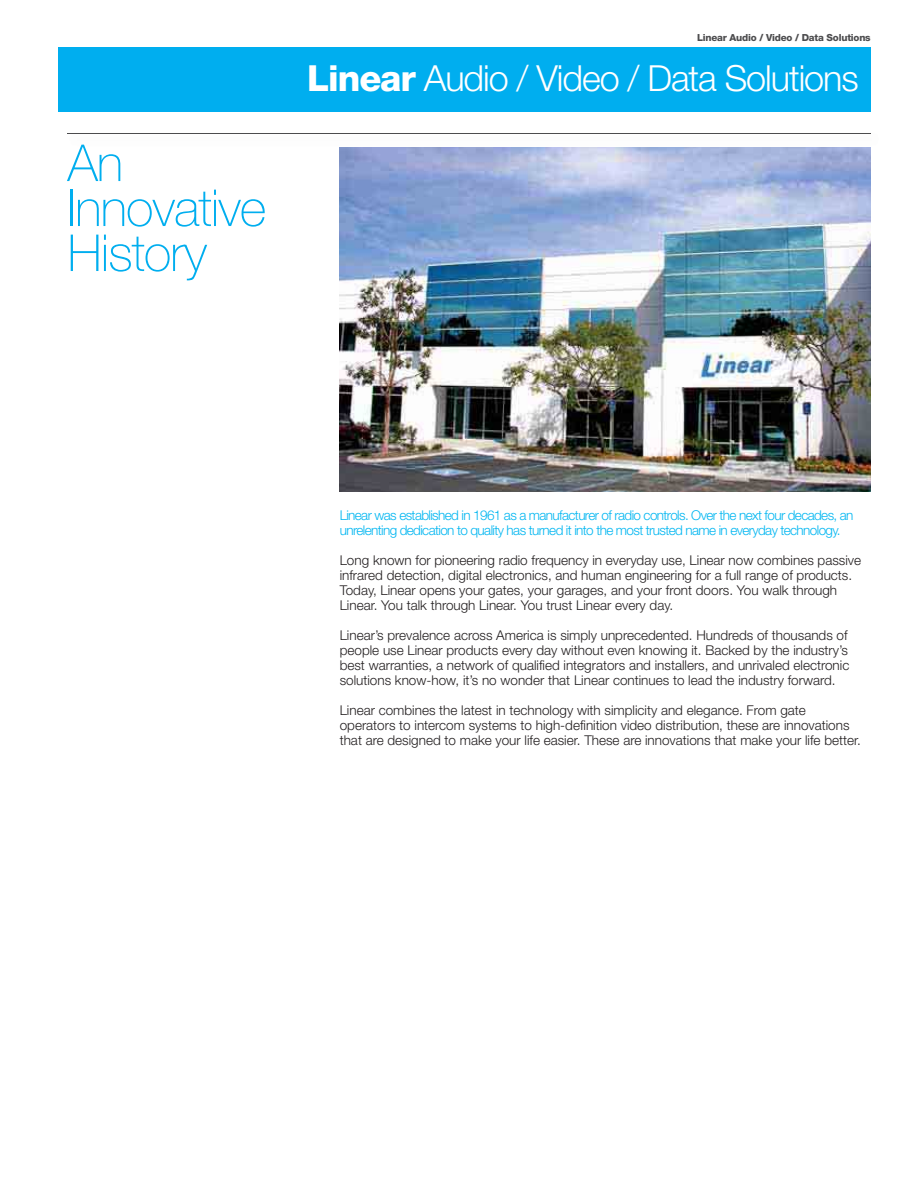
<style>
.page{position:relative;width:918px;height:1188px;background:#fff}
.page>*{position:absolute;margin:0;border:0;box-sizing:border-box;transform-origin:0 0}
.t1{font:100 51px/45px "Helvetica Neue LT Pro";letter-spacing:-.02em;color:#00aeef}
.t2{font:300 36px "Helvetica Neue LT Pro";letter-spacing:-.03em;color:#fff}
.t3{font:300 13.5px/15px "Helvetica Neue LT Pro";color:#231f20}
.t4{font:300 13.5px/15px "Helvetica Neue LT Pro";letter-spacing:-.045em;color:#00b6f1}
.t5{font:800 9.75px "Helvetica Neue LT Pro";letter-spacing:-.02em;color:#4c4c4e}
.s1{font-weight:800}
</style>
<div class="page">
<img style="left:67px;top:133px;width:804px;height:1px">
<hr style="left:68px;top:134px;width:803px;height:1px;background:#4c4c4e">
<div style="left:125px;top:47px;width:746px;height:65px;background:#00aeef"></div>
<div style="left:58px;top:47px;width:746px;height:65px;background:#00aeef"></div>
<img style="left:340px;top:147px;width:531px;height:345px">
<h1 class="t1" style="left:68px;top:145px;width:200px">An<br>Innovative<br>History</h1>
<p class="t5" style="left:697px;top:34px;width:175px">Linear Audio / Video / Data Solutions</p>
<h2 class="t2" style="left:307px;top:65px;width:553px"><span class="s1">Linear</span> Audio / Video / Data Solutions</h2>
<p class="t4" style="left:340px;top:509px;width:515px">Linear was established in 1961 as a manufacturer of radio controls. Over the next four decades, an unrelenting dedication to quality has turned it into the most trusted name in everyday technology.</p>
<p class="t3" style="left:340px;top:554px;width:523px">Long known for pioneering radio frequency in everyday use, Linear now combines passive infrared detection, digital electronics, and human engineering for a full range of products.<br>Today, Linear opens your gates, your garages, and your front doors. You walk through Linear. You talk through Linear. You trust Linear every day.</p>
<p class="t3" style="left:340px;top:629px;width:511px">Linear’s prevalence across America is simply unprecedented. Hundreds of thousands of people use Linear products every day without even knowing it. Backed by the industry’s best warranties, a network of qualified integrators and installers, and unrivaled electronic solutions know-how, it’s no wonder that Linear continues to lead the industry forward.</p>
<p class="t3" style="left:340px;top:703px;width:523px">Linear combines the latest in technology with simplicity and elegance. From gate operators to intercom systems to high-definition video distribution, these are innovations that are designed to make your life easier. These are innovations that make your life better.</p>
</div>
